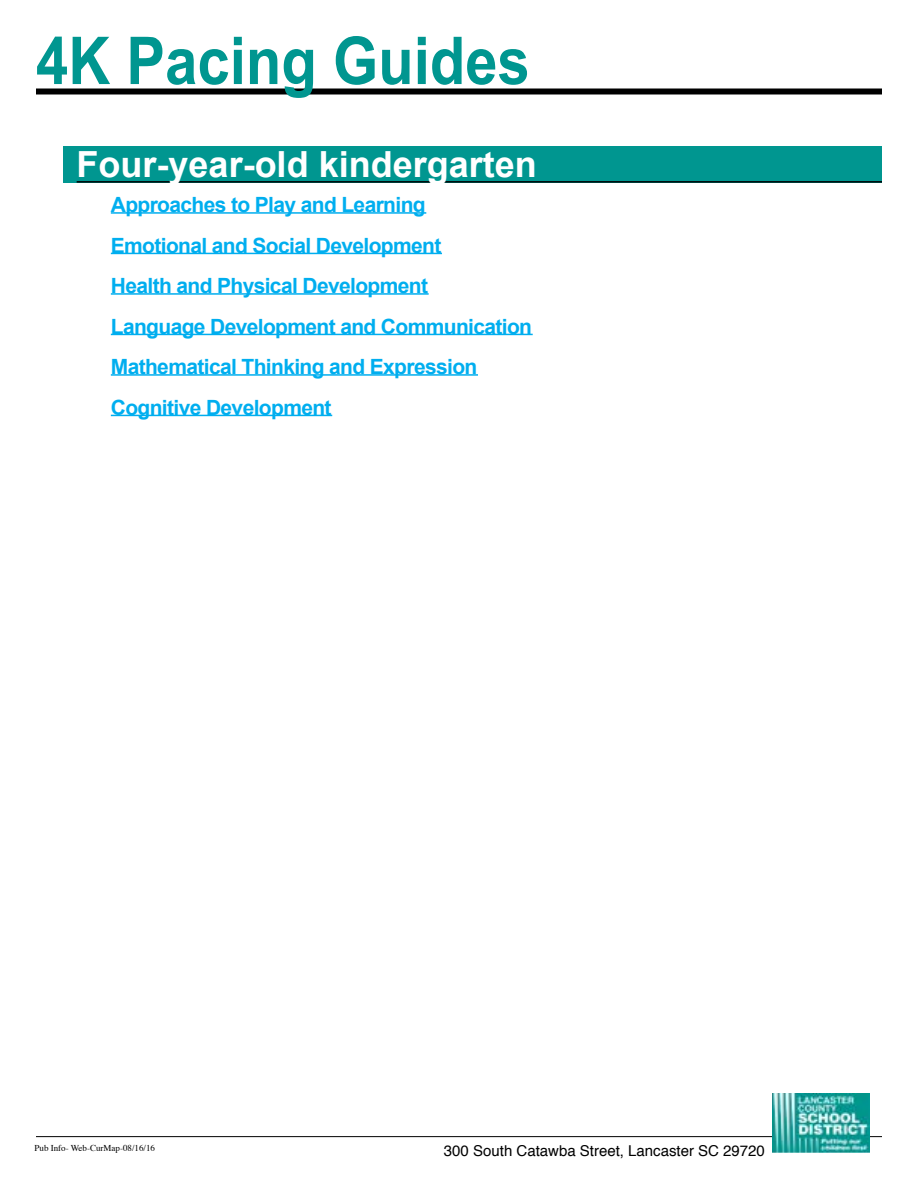
<style>
.page{position:relative;width:918px;height:1188px;background:#fff}
.page>*{position:absolute;margin:0;border:0;box-sizing:border-box;transform-origin:0 0}
.t1{font:700 66px "Arial";color:#009690;scale:.88 1}
.t2{font:700 36px "Arial";color:#fff}
.t3{font:700 21px/40.5px "Arial";letter-spacing:-.03em;color:#00aeef}
.t4{font:15px "Helvetica";color:#000}
.t5{font:9px "Times";color:#000}
</style>
<div class="page">
<hr style="left:36px;top:1136px;width:846px;height:1px;background:#000">
<img style="left:772px;top:1094px;width:98px;height:59px">
<div style="left:36px;top:88px;width:846px;height:6px;background:#000"></div>
<hr style="left:111px;top:212px;width:315px;height:2px;background:#00aeef">
<hr style="left:111px;top:253px;width:331px;height:1px;background:#00aeef">
<hr style="left:111px;top:293px;width:318px;height:2px;background:#00aeef">
<hr style="left:111px;top:334px;width:422px;height:1px;background:#00aeef">
<hr style="left:111px;top:374px;width:367px;height:2px;background:#00aeef">
<hr style="left:111px;top:415px;width:221px;height:1px;background:#00aeef">
<div style="left:63px;top:146px;width:819px;height:37px;background:#009690"></div>
<hr style="left:77px;top:181px;width:805px;height:2px;background:#000">
<h1 class="t1" style="left:36px;top:17px;width:563px">4K Pacing Guides</h1>
<h2 class="t2" style="left:77px;top:140px;width:462px">Four-year-old kindergarten</h2>
<p class="t3" style="left:111px;top:185px;width:423px">Approaches to Play and Learning<br>Emotional and Social Development<br>Health and Physical Development<br>Language Development and Communication Mathematical Thinking and Expression Cognitive Development</p>
<p class="t5" style="left:34px;top:1139px;width:122px">Pub Info- Web-CurMap-08/16/16</p>
<p class="t4" style="left:444px;top:1139px;width:323px">300 South Catawba Street, Lancaster SC 29720</p>
</div>
